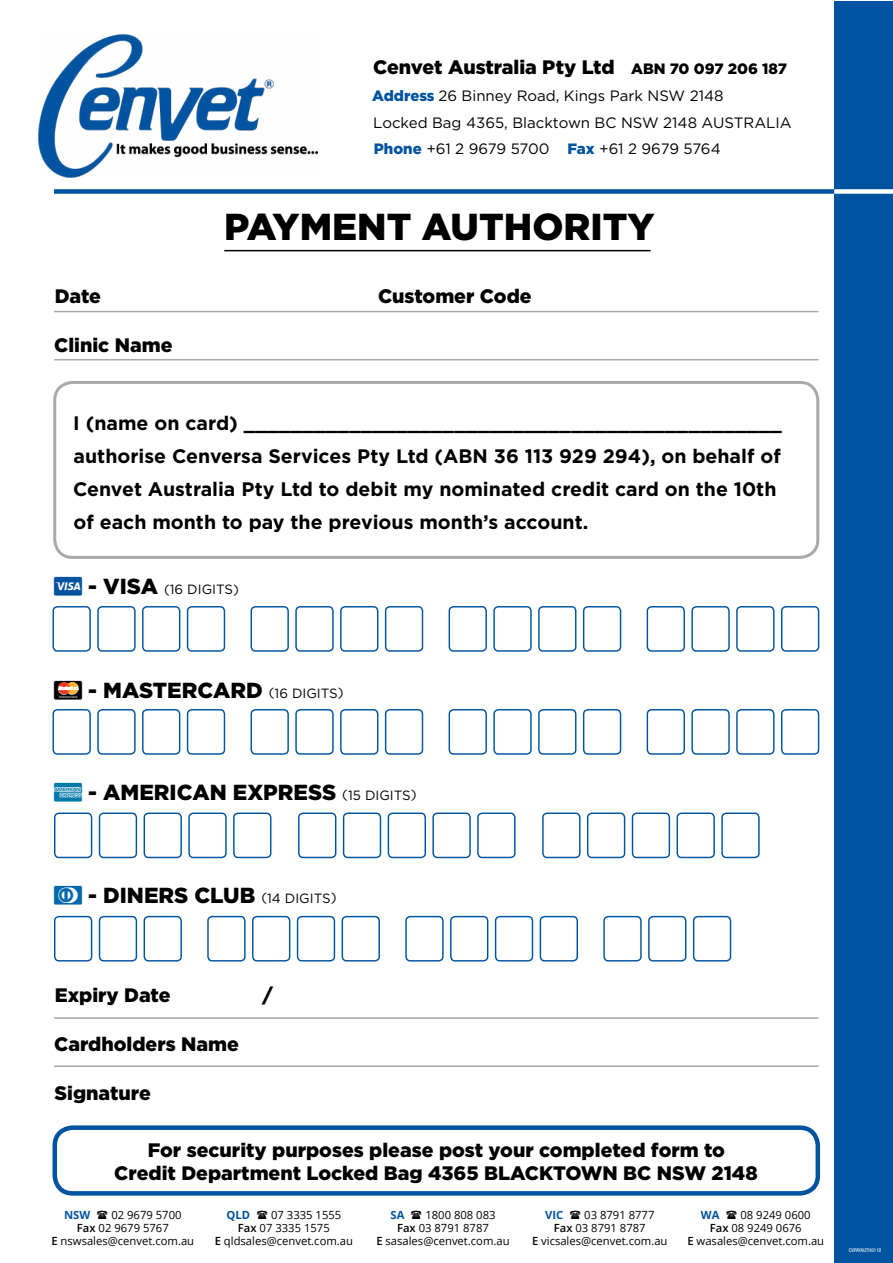
<style>
.page{position:relative;width:893px;height:1263px;background:#fff}
.page>*{position:absolute;margin:0;border:0;box-sizing:border-box;transform-origin:0 0}
.t1{font:900 37.5px "Gotham";color:#000}
.t2{font:900 21.75px "Gotham";color:#000}
.t3{font:700 19.5px/33px "Gotham";color:#000}
.t4{font:900 19.5px/23.4px "Gotham";color:#000;text-align:center}
.t5{font:15px/26.5px "Gotham";color:#000}
.t6{font:13.35px "Gotham";color:#000}
.t7{font:11.25px "Open Sans";color:#000}
.t8{font:700 11.25px "Open Sans";color:#00539f}
.t9{font:condensed 5.25px "Helvetica Neue";color:#fff}
.s1{font-size:15px}
.s2{font-weight:900;color:#00539f}
.s3{font-weight:900;font-size:21.75px}
.s4{font-weight:400;font-size:13.35px}
.s5{font-weight:600}
</style>
<div class="page">
<img style="left:38px;top:34px;width:279px;height:143px">
<div style="left:834px;top:1px;width:59px;height:1262px;background:#0053a0"></div>
<div style="left:54px;top:189px;width:780px;height:5px;background:#0053a0"></div>
<div style="left:834px;top:189px;width:59px;height:5px;background:#fff"></div>
<div style="left:52px;top:1125px;width:768px;height:70px;border:4px solid #00539f;border-radius:18px"></div>
<div style="left:53px;top:381px;width:766px;height:178px;border:3px solid #a7a9ac;border-radius:18px"></div>
<hr style="left:54px;top:311px;width:765px;height:1px;background:#a7a9ac">
<hr style="left:54px;top:1017px;width:765px;height:2px;background:#a7a9ac">
<hr style="left:54px;top:359px;width:765px;height:1px;background:#a7a9ac">
<hr style="left:54px;top:1065px;width:765px;height:2px;background:#a7a9ac">
<div style="left:52px;top:606px;width:39px;height:46px;border:1px solid #00539f;border-radius:4px"></div>
<div style="left:97px;top:606px;width:39px;height:46px;border:1px solid #00539f;border-radius:4px"></div>
<div style="left:142px;top:606px;width:38px;height:46px;border:1px solid #00539f;border-radius:4px"></div>
<div style="left:187px;top:606px;width:38px;height:46px;border:1px solid #00539f;border-radius:4px"></div>
<div style="left:251px;top:606px;width:38px;height:46px;border:1px solid #00539f;border-radius:4px"></div>
<div style="left:295px;top:606px;width:39px;height:46px;border:1px solid #00539f;border-radius:4px"></div>
<div style="left:340px;top:606px;width:38px;height:46px;border:1px solid #00539f;border-radius:4px"></div>
<div style="left:385px;top:606px;width:38px;height:46px;border:1px solid #00539f;border-radius:4px"></div>
<div style="left:449px;top:606px;width:38px;height:46px;border:1px solid #00539f;border-radius:4px"></div>
<div style="left:493px;top:606px;width:39px;height:46px;border:1px solid #00539f;border-radius:4px"></div>
<div style="left:538px;top:606px;width:38px;height:46px;border:1px solid #00539f;border-radius:4px"></div>
<div style="left:583px;top:606px;width:38px;height:46px;border:1px solid #00539f;border-radius:4px"></div>
<div style="left:647px;top:606px;width:38px;height:46px;border:1px solid #00539f;border-radius:4px"></div>
<div style="left:691px;top:606px;width:39px;height:46px;border:1px solid #00539f;border-radius:4px"></div>
<div style="left:736px;top:606px;width:38px;height:46px;border:1px solid #00539f;border-radius:4px"></div>
<div style="left:781px;top:606px;width:38px;height:46px;border:1px solid #00539f;border-radius:4px"></div>
<div style="left:52px;top:709px;width:39px;height:46px;border:1px solid #00539f;border-radius:4px"></div>
<div style="left:97px;top:709px;width:39px;height:46px;border:1px solid #00539f;border-radius:4px"></div>
<div style="left:142px;top:709px;width:38px;height:46px;border:1px solid #00539f;border-radius:4px"></div>
<div style="left:187px;top:709px;width:38px;height:46px;border:1px solid #00539f;border-radius:4px"></div>
<div style="left:251px;top:709px;width:38px;height:46px;border:1px solid #00539f;border-radius:4px"></div>
<div style="left:295px;top:709px;width:39px;height:46px;border:1px solid #00539f;border-radius:4px"></div>
<div style="left:340px;top:709px;width:38px;height:46px;border:1px solid #00539f;border-radius:4px"></div>
<div style="left:385px;top:709px;width:38px;height:46px;border:1px solid #00539f;border-radius:4px"></div>
<div style="left:449px;top:709px;width:38px;height:46px;border:1px solid #00539f;border-radius:4px"></div>
<div style="left:493px;top:709px;width:39px;height:46px;border:1px solid #00539f;border-radius:4px"></div>
<div style="left:538px;top:709px;width:38px;height:46px;border:1px solid #00539f;border-radius:4px"></div>
<div style="left:583px;top:709px;width:38px;height:46px;border:1px solid #00539f;border-radius:4px"></div>
<div style="left:647px;top:709px;width:38px;height:46px;border:1px solid #00539f;border-radius:4px"></div>
<div style="left:691px;top:709px;width:39px;height:46px;border:1px solid #00539f;border-radius:4px"></div>
<div style="left:736px;top:709px;width:38px;height:46px;border:1px solid #00539f;border-radius:4px"></div>
<div style="left:781px;top:709px;width:38px;height:46px;border:1px solid #00539f;border-radius:4px"></div>
<div style="left:54px;top:812px;width:38px;height:46px;border:1px solid #00539f;border-radius:4px"></div>
<div style="left:99px;top:812px;width:38px;height:46px;border:1px solid #00539f;border-radius:4px"></div>
<div style="left:144px;top:812px;width:38px;height:46px;border:1px solid #00539f;border-radius:4px"></div>
<div style="left:188px;top:812px;width:39px;height:46px;border:1px solid #00539f;border-radius:4px"></div>
<div style="left:233px;top:812px;width:38px;height:46px;border:1px solid #00539f;border-radius:4px"></div>
<div style="left:298px;top:812px;width:38px;height:46px;border:1px solid #00539f;border-radius:4px"></div>
<div style="left:343px;top:812px;width:38px;height:46px;border:1px solid #00539f;border-radius:4px"></div>
<div style="left:388px;top:812px;width:38px;height:46px;border:1px solid #00539f;border-radius:4px"></div>
<div style="left:432px;top:812px;width:39px;height:46px;border:1px solid #00539f;border-radius:4px"></div>
<div style="left:477px;top:812px;width:39px;height:46px;border:1px solid #00539f;border-radius:4px"></div>
<div style="left:542px;top:812px;width:38px;height:46px;border:1px solid #00539f;border-radius:4px"></div>
<div style="left:587px;top:812px;width:38px;height:46px;border:1px solid #00539f;border-radius:4px"></div>
<div style="left:632px;top:812px;width:38px;height:46px;border:1px solid #00539f;border-radius:4px"></div>
<div style="left:676px;top:812px;width:39px;height:46px;border:1px solid #00539f;border-radius:4px"></div>
<div style="left:721px;top:812px;width:39px;height:46px;border:1px solid #00539f;border-radius:4px"></div>
<div style="left:54px;top:916px;width:38px;height:45px;border:1px solid #00539f;border-radius:4px"></div>
<div style="left:99px;top:916px;width:38px;height:45px;border:1px solid #00539f;border-radius:4px"></div>
<div style="left:144px;top:916px;width:38px;height:45px;border:1px solid #00539f;border-radius:4px"></div>
<div style="left:207px;top:916px;width:39px;height:45px;border:1px solid #00539f;border-radius:4px"></div>
<div style="left:252px;top:916px;width:38px;height:45px;border:1px solid #00539f;border-radius:4px"></div>
<div style="left:297px;top:916px;width:38px;height:45px;border:1px solid #00539f;border-radius:4px"></div>
<div style="left:342px;top:916px;width:38px;height:45px;border:1px solid #00539f;border-radius:4px"></div>
<div style="left:405px;top:916px;width:39px;height:45px;border:1px solid #00539f;border-radius:4px"></div>
<div style="left:450px;top:916px;width:38px;height:45px;border:1px solid #00539f;border-radius:4px"></div>
<div style="left:495px;top:916px;width:38px;height:45px;border:1px solid #00539f;border-radius:4px"></div>
<div style="left:540px;top:916px;width:38px;height:45px;border:1px solid #00539f;border-radius:4px"></div>
<div style="left:603px;top:916px;width:39px;height:45px;border:1px solid #00539f;border-radius:4px"></div>
<div style="left:648px;top:916px;width:38px;height:45px;border:1px solid #00539f;border-radius:4px"></div>
<div style="left:693px;top:916px;width:38px;height:45px;border:1px solid #00539f;border-radius:4px"></div>
<hr style="left:224px;top:250px;width:427px;height:1px;background:#000">
<svg style="left:58px;top:682px;width:21px;height:13px"></svg>
<h3 class="t4" style="left:373px;top:55px;width:415px">Cenvet Australia Pty Ltd <span class="s1">ABN 70 097 206 187</span></h3>
<h3 class="t5" style="left:372px;top:82px;width:421px"><span class="s2">Address</span> 26 Binney Road, Kings Park NSW 2148<br>Locked Bag 4365, Blacktown BC NSW 2148 AUSTRALIA<br><span class="s2">Phone</span> +61 2 9679 5700 <span class="s2">Fax</span> +61 2 9679 5764</h3>
<h1 class="t1" style="left:224px;top:205px;width:432px">PAYMENT AUTHORITY</h1>
<h3 class="t4" style="left:55px;top:284px;width:48px">Date</h3>
<h3 class="t4" style="left:378px;top:284px;width:155px">Customer Code</h3>
<h3 class="t4" style="left:54px;top:333px;width:120px">Clinic Name</h3>
<p class="t3" style="left:73px;top:406px;width:710px">I (name on card) ______________________________________________ authorise Cenversa Services Pty Ltd (ABN 36 113 929 294), on behalf of Cenvet Australia Pty Ltd to debit my nominated credit card on the 10th of each month to pay the previous month’s account.</p>
<p class="t6" style="left:88px;top:582px;width:152px"><span class="s3">- VISA</span> (16 DIGITS)</p>
<h2 class="t2" style="left:88px;top:677px;width:257px">- MASTERCARD <span class="s4">(16 DIGITS)</span></h2>
<h2 class="t2" style="left:88px;top:780px;width:330px">- AMERICAN EXPRESS <span class="s4">(15 DIGITS)</span></h2>
<h2 class="t2" style="left:88px;top:883px;width:250px">- DINERS CLUB <span class="s4">(14 DIGITS)</span></h2>
<h3 class="t4" style="left:55px;top:983px;width:117px">Expiry Date</h3>
<h3 class="t4" style="left:262px;top:983px;width:12px">/</h3>
<h3 class="t4" style="left:54px;top:1032px;width:186px">Cardholders Name</h3>
<h3 class="t4" style="left:55px;top:1081px;width:98px">Signature</h3>
<h3 class="t4" style="left:114px;top:1138px;width:645px">For security purposes please post your completed form to<br>Credit Department Locked Bag 4365 BLACKTOWN BC NSW 2148</h3>
<p class="t8" style="left:64px;top:1207px;width:28px">NSW</p>
<p class="t7" style="left:111px;top:1207px;width:72px">02 9679 5700</p>
<p class="t8" style="left:226px;top:1207px;width:25px">QLD</p>
<p class="t7" style="left:271px;top:1207px;width:72px">07 3335 1555</p>
<p class="t8" style="left:390px;top:1207px;width:15px">SA</p>
<p class="t7" style="left:425px;top:1207px;width:72px">1800 808 083</p>
<p class="t8" style="left:545px;top:1207px;width:20px">VIC</p>
<p class="t7" style="left:584px;top:1207px;width:72px">03 8791 8777</p>
<p class="t8" style="left:701px;top:1207px;width:20px">WA</p>
<p class="t7" style="left:740px;top:1207px;width:72px">08 9249 0600</p>
<p class="t7" style="left:77px;top:1220px;width:93px"><span class="s5">Fax</span> 02 9679 5767</p>
<p class="t7" style="left:238px;top:1220px;width:93px"><span class="s5">Fax</span> 07 3335 1575</p>
<p class="t7" style="left:397px;top:1220px;width:93px"><span class="s5">Fax</span> 03 8791 8787</p>
<p class="t7" style="left:554px;top:1220px;width:93px"><span class="s5">Fax</span> 03 8791 8787</p>
<p class="t7" style="left:710px;top:1220px;width:93px"><span class="s5">Fax</span> 08 9249 0676</p>
<p class="t7" style="left:51px;top:1233px;width:144px"><span class="s5">E</span> nswsales@cenvet.com.au</p>
<p class="t7" style="left:215px;top:1233px;width:140px"><span class="s5">E</span> qldsales@cenvet.com.au</p>
<p class="t7" style="left:376px;top:1233px;width:135px"><span class="s5">E</span> sasales@cenvet.com.au</p>
<p class="t7" style="left:532px;top:1233px;width:137px"><span class="s5">E</span> vicsales@cenvet.com.au</p>
<p class="t7" style="left:687px;top:1233px;width:138px"><span class="s5">E</span> wasales@cenvet.com.au</p>
<p class="t9" style="left:849px;top:1247px;width:34px">CVPAYAUTH0118</p>
</div>
